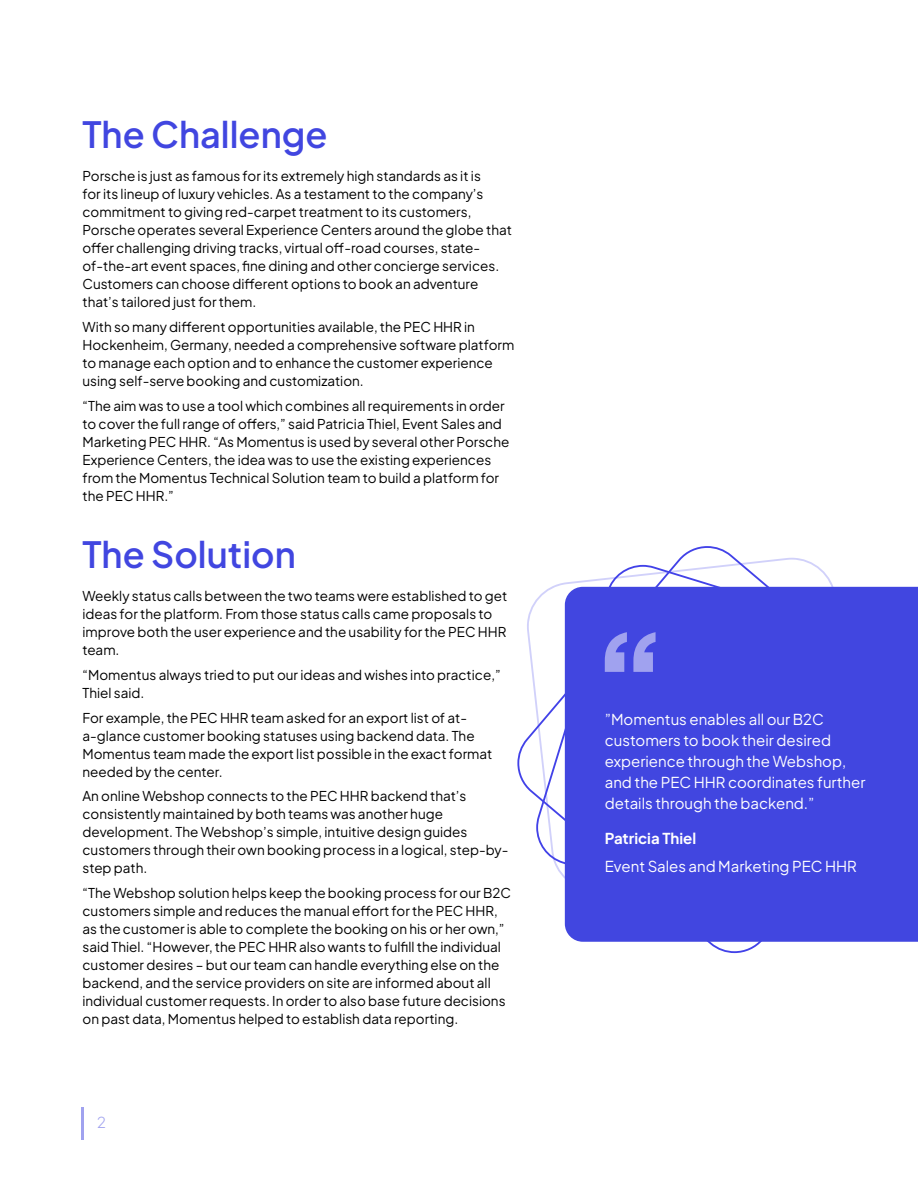
<style>
.page{position:relative;width:918px;height:1188px;background:#fff}
.page>*{position:absolute;margin:0;border:0;box-sizing:border-box;transform-origin:0 0}
.t1{font:600 36px "Plus Jakarta Sans";color:#4146e0}
.t2{font:15px/21px "Plus Jakarta Sans";color:#fff}
.t3{font:700 15px "Plus Jakarta Sans";color:#fff}
.t4{font:300 15px "Plus Jakarta Sans";color:#a0a2ef}
.t5{font:13.5px/18px "Plus Jakarta Sans";color:#000}
</style>
<div class="page">
<hr style="left:81px;top:1107px;width:2px;height:32px;background:#a0a2ef">
<svg style="left:517px;top:546px;width:401px;height:407px"></svg>
<div style="left:565px;top:587px;width:353px;height:355px;background:#4146e0"></div>
<svg style="left:605px;top:632px;width:51px;height:40px;background:#797ce8"></svg>
<h1 class="t1" style="left:82px;top:106px;width:246px">The Challenge</h1>
<p class="t5" style="left:82px;top:166px;width:431px">Porsche is just as famous for its extremely high standards as it is<br>for its lineup of luxury vehicles. As a testament to the company’s commitment to giving red-carpet treatment to its customers, Porsche operates several Experience Centers around the globe that offer challenging driving tracks, virtual off-road courses, state&shy;of-the-art event spaces, fine dining and other concierge services.<br>Customers can choose different options to book an adventure that’s tailored just for them.</p>
<p class="t5" style="left:82px;top:317px;width:433px">With so many different opportunities available, the PEC HHR in Hockenheim, Germany, needed a comprehensive software platform to manage each option and to enhance the customer experience using self-serve booking and customization.</p>
<p class="t5" style="left:82px;top:395px;width:428px">“The aim was to use a tool which combines all requirements in order to cover the full range of offers,” said Patricia Thiel, Event Sales and Marketing PEC HHR. “As Momentus is used by several other Porsche Experience Centers, the idea was to use the existing experiences from the Momentus Technical Solution team to build a platform for the PEC HHR.”</p>
<h1 class="t1" style="left:82px;top:526px;width:215px">The Solution</h1>
<p class="t5" style="left:82px;top:586px;width:426px">Weekly status calls between the two teams were established to get ideas for the platform. From those status calls came proposals to improve both the user experience and the usability for the PEC HHR team.</p>
<p class="t5" style="left:82px;top:665px;width:420px">“Momentus always tried to put our ideas and wishes into practice,”<br>Thiel said.</p>
<p class="t5" style="left:82px;top:707px;width:411px">For example, the PEC HHR team asked for an export list of at&shy;a-glance customer booking statuses using backend data. The Momentus team made the export list possible in the exact format needed by the center.</p>
<p class="t5" style="left:82px;top:786px;width:428px">An online Webshop connects to the PEC HHR backend that’s consistently maintained by both teams was another huge development. The Webshop’s simple, intuitive design guides customers through their own booking process in a logical, step-by&shy;step path.</p>
<p class="t5" style="left:82px;top:883px;width:430px">“The Webshop solution helps keep the booking process for our B2C customers simple and reduces the manual effort for the PEC HHR, as the customer is able to complete the booking on his or her own,” said Thiel. “However, the PEC HHR also wants to fulfill the individual customer desires – but our team can handle everything else on the backend, and the service providers on site are informed about all individual customer requests. In order to also base future decisions on past data, Momentus helped to establish data reporting.</p>
<p class="t4" style="left:97px;top:1110px;width:10px">2</p>
<p class="t2" style="left:605px;top:708px;width:262px">”Momentus enables all our B2C customers to book their desired experience through the Webshop, and the PEC HHR coordinates further details through the backend.”</p>
<p class="t3" style="left:605px;top:826px;width:93px">Patricia Thiel</p>
<p class="t2" style="left:605px;top:854px;width:254px">Event Sales and Marketing PEC HHR</p>
</div>
